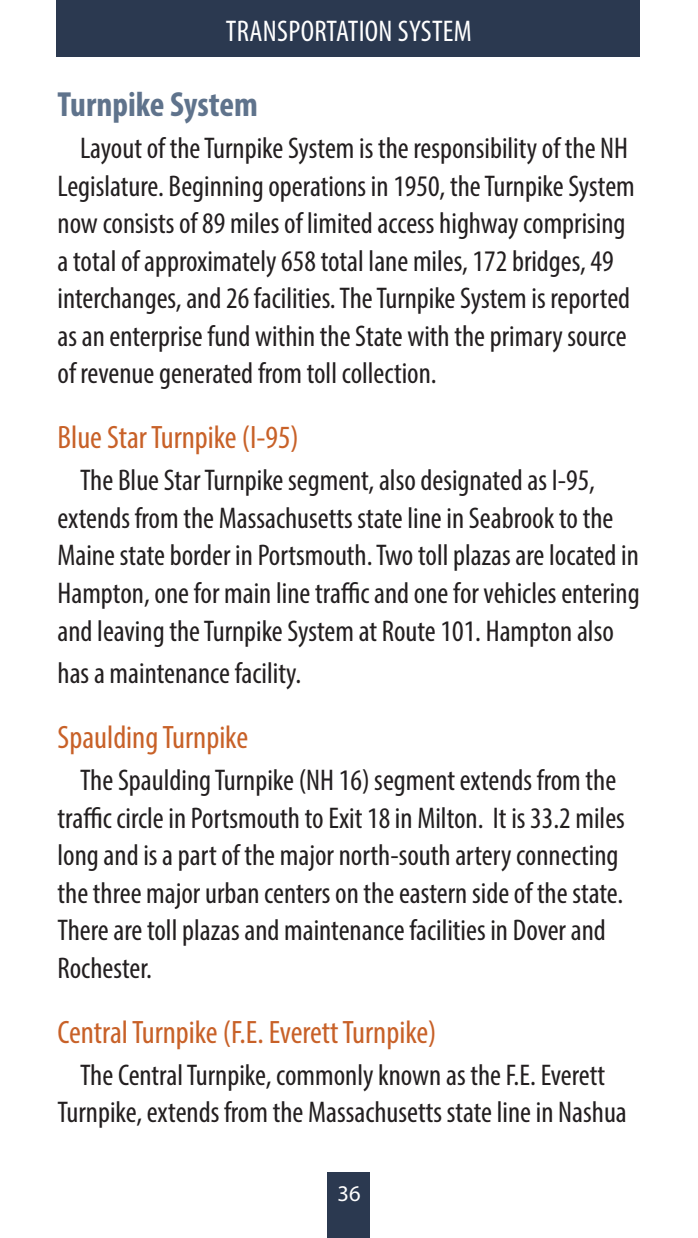
<style>
.page{position:relative;width:698px;height:1238px;background:#fff}
.page>*{position:absolute;margin:0;border:0;box-sizing:border-box;transform-origin:0 0}
.t1{font:700 condensed 35px "Myriad Pro";color:#5f738c}
.t2{font:condensed 32.5px "Myriad Pro";color:#c86128}
.t3{font:condensed 30px/37.5px "Myriad Pro";color:#231f20}
.t4{font:condensed 30px "Myriad Pro";letter-spacing:.01em;color:#fff}
.t5{font:22.5px "Myriad Pro";color:#fff}
</style>
<div class="page">
<div style="left:328px;top:1172px;width:42px;height:66px;background:#2b3950"></div>
<div style="left:56px;top:0;width:584px;height:56px;background:#2b3950"></div>
<p class="t4" style="left:226px;top:13px;width:247px">TRANSPORTATION SYSTEM</p>
<p class="t1" style="left:58px;top:83px;width:202px">Turnpike System</p>
<p class="t3" style="left:58px;top:129px;width:578px;text-indent:22px">Layout of the Turnpike System is the responsibility of the NH Legislature. Beginning operations in 1950, the Turnpike System now consists of 89 miles of limited access highway comprising a total of approximately 658 total lane miles, 172 bridges, 49 interchanges, and 26 facilities. The Turnpike System is reported as an enterprise fund within the State with the primary source of revenue generated from toll collection.</p>
<p class="t2" style="left:58px;top:418px;width:243px">Blue Star Turnpike (I-95)</p>
<p class="t3" style="left:58px;top:461px;width:583px;text-indent:22px">The Blue Star Turnpike segment, also designated as I-95, extends from the Massachusetts state line in Seabrook to the Maine state border in Portsmouth. Two toll plazas are located in Hampton, one for main line traffic and one for vehicles entering and leaving the Turnpike System at Route 101. Hampton also</p>
<p class="t3" style="left:58px;top:654px;width:245px">has a maintenance facility.</p>
<p class="t2" style="left:58px;top:717px;width:192px">Spaulding Turnpike</p>
<p class="t3" style="left:58px;top:761px;width:568px;text-indent:22px">The Spaulding Turnpike (NH 16) segment extends from the traffic circle in Portsmouth to Exit 18 in Milton. It is 33.2 miles long and is a part of the major north-south artery connecting the three major urban centers on the eastern side of the state.<br>There are toll plazas and maintenance facilities in Dover and Rochester.</p>
<p class="t2" style="left:58px;top:1012px;width:380px">Central Turnpike (F.E. Everett Turnpike)</p>
<p class="t3" style="left:58px;top:1055px;width:570px;text-align:center">The Central Turnpike, commonly known as the F.E. Everett<br>Turnpike, extends from the Massachusetts state line in Nashua</p>
<p class="t5" style="left:337px;top:1179px;width:25px">36</p>
</div>
